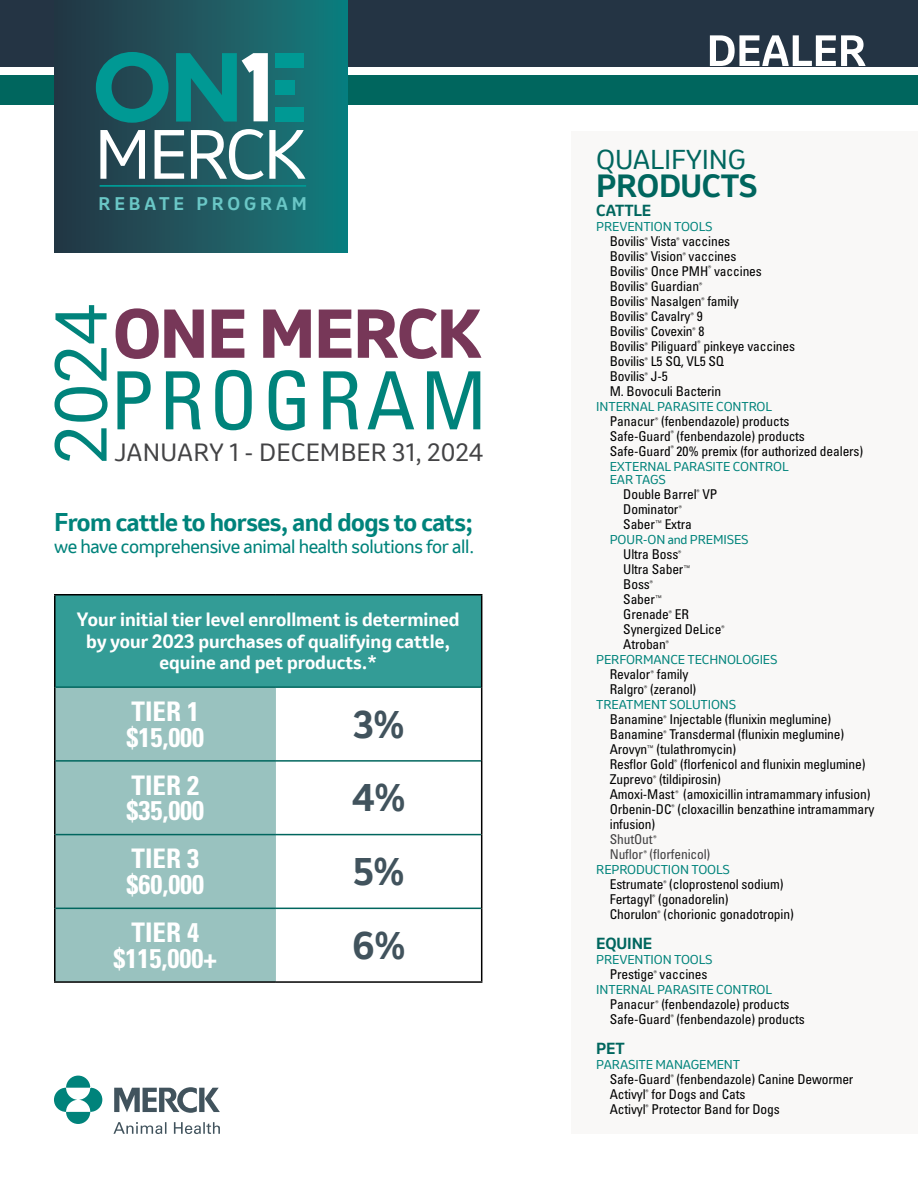
<style>
.page{position:relative;width:918px;height:1188px;background:#fff}
.page>*{position:absolute;margin:0;border:0;box-sizing:border-box;transform-origin:0 0}
.t1{font:condensed 80.4px "Univers LT Pro";letter-spacing:.06em;color:#00837b}
.t2{font:67.5px "Invention";color:#00837b}
.t3{font:64.5px "Invention";letter-spacing:-.04em;color:#fff}
.t4{font:700 36px "Invention";color:#41535d}
.t5{font:700 30px "Invention";letter-spacing:-.01em;color:#00665e}
.t6{font:700 condensed 27px/25.5px "Univers LT Std";color:#fff}
.t7{font:25.5px "Invention";letter-spacing:-.01em;color:#00665e}
.t8{font:700 24px "Invention";letter-spacing:-.02em;color:#00837b}
.t9{font:23.25px "Invention";letter-spacing:.01em;color:#434345}
.t10{font:700 18px/21.6px "Invention";color:#fff;text-align:center}
.t11{font:18px "Invention";letter-spacing:-.02em;color:#00837b}
.t12{font:700 16.95px "Invention";letter-spacing:.23em;color:#6ac7c6}
.t13{font:700 15px "Invention";letter-spacing:-.01em;color:#00665e}
.t14{font:condensed 13.5px/15px "Univers LT Pro";letter-spacing:-.01em;color:#000}
.t15{font:12px/13.5px "Invention";letter-spacing:-.01em;color:#00837b}
.s1{color:#414042}
</style>
<div class="page">
<div style="left:0;top:76px;width:918px;height:29px;background:#00665e"></div>
<div style="left:0;top:0;width:918px;height:66px;background:#243444"></div>
<div style="left:571px;top:132px;width:347px;height:1002px;background:#f9f8f7"></div>
<svg style="left:710px;top:35px;width:156px;height:31px"></svg>
<svg style="left:54px;top:1076px;width:48px;height:48px"></svg>
<svg style="left:113px;top:1087px;width:107px;height:47px"></svg>
<div style="left:55px;top:595px;width:427px;height:92px;background:#339c96"></div>
<div style="left:56px;top:688px;width:220px;height:293px;background:#99c2bf"></div>
<hr style="left:54px;top:594px;width:222px;height:2px;background:#000">
<hr style="left:54px;top:596px;width:2px;height:91px;background:#000">
<hr style="left:276px;top:594px;width:206px;height:2px;background:#000">
<hr style="left:481px;top:596px;width:1px;height:91px;background:#000">
<hr style="left:54px;top:687px;width:2px;height:74px;background:#000">
<hr style="left:481px;top:687px;width:1px;height:74px;background:#000">
<hr style="left:54px;top:761px;width:2px;height:74px;background:#000">
<hr style="left:481px;top:761px;width:1px;height:74px;background:#000">
<hr style="left:54px;top:835px;width:2px;height:73px;background:#000">
<hr style="left:481px;top:835px;width:1px;height:73px;background:#000">
<hr style="left:54px;top:908px;width:2px;height:73px;background:#000">
<hr style="left:481px;top:908px;width:1px;height:73px;background:#000">
<hr style="left:54px;top:981px;width:222px;height:2px;background:#000">
<hr style="left:276px;top:981px;width:206px;height:2px;background:#000">
<hr style="left:56px;top:686px;width:220px;height:2px;background:#00665e">
<hr style="left:56px;top:760px;width:220px;height:2px;background:#00665e">
<hr style="left:276px;top:686px;width:205px;height:2px;background:#00665e">
<hr style="left:276px;top:760px;width:205px;height:2px;background:#00665e">
<hr style="left:56px;top:834px;width:220px;height:1px;background:#00665e">
<hr style="left:276px;top:834px;width:205px;height:1px;background:#00665e">
<hr style="left:56px;top:908px;width:220px;height:1px;background:#00665e">
<hr style="left:276px;top:908px;width:205px;height:1px;background:#00665e">
<div style="left:54px;top:0;width:293px;height:252px;background:linear-gradient(to right,#273442,#147c7e)"></div>
<div style="left:276px;top:53px;width:28px;height:14px;background:#009994"></div>
<div style="left:276px;top:107px;width:28px;height:14px;background:#009994"></div>
<div style="left:276px;top:80px;width:19px;height:15px;background:#009994"></div>
<svg style="left:96px;top:52px;width:73px;height:71px;background:#107173"></svg>
<svg style="left:176px;top:53px;width:92px;height:69px;background:#399394"></svg>
<hr style="left:100px;top:185px;width:206px;height:2px;background:#009994">
<svg style="left:116px;top:308px;width:365px;height:51px"></svg>
<h3 class="t3" style="left:94px;top:109px;width:214px">MERCK</h3>
<p class="t12" style="left:99px;top:192px;width:210px">REBATE PROGRAM</p>
<h2 class="t2" style="left:34px;top:463px;width:162px;rotate:-90deg">2024</h2>
<h1 class="t1" style="left:110px;top:350px;width:379px">PROGRAM</h1>
<h3 class="t9" style="left:114px;top:436px;width:371px">JANUARY 1 - DECEMBER 31, 2024</h3>
<h3 class="t8" style="left:54px;top:505px;width:421px">From cattle to horses, and dogs to cats;</h3>
<h3 class="t11" style="left:54px;top:534px;width:422px">we have comprehensive animal health solutions for all.</h3>
<h3 class="t10" style="left:77px;top:609px;width:385px">Your initial tier level enrollment is determined by your 2023 purchases of qualifying cattle, equine and pet products.*</h3>
<h3 class="t6" style="left:126px;top:699px;width:79px">TIER 1 $15,000</h3>
<h3 class="t4" style="left:353px;top:698px;width:53px">3%</h3>
<h3 class="t6" style="left:126px;top:772px;width:79px">TIER 2 $35,000</h3>
<h3 class="t4" style="left:352px;top:772px;width:55px">4%</h3>
<h3 class="t6" style="left:126px;top:846px;width:79px">TIER 3 $60,000</h3>
<h3 class="t4" style="left:353px;top:846px;width:53px">5%</h3>
<h3 class="t6" style="left:114px;top:920px;width:105px;text-align:center">TIER 4 $115,000+</h3>
<h3 class="t4" style="left:352px;top:919px;width:54px">6%</h3>
<h3 class="t7" style="left:596px;top:141px;width:151px">QUALIFYING</h3>
<h3 class="t5" style="left:596px;top:164px;width:163px">PRODUCTS</h3>
<p class="t13" style="left:596px;top:200px;width:56px">CATTLE</p>
<p class="t15" style="left:596px;top:220px;width:118px">PREVENTION TOOLS</p>
<p class="t14" style="left:610px;top:233px;width:187px">Bovilis<sup>®</sup> Vista<sup>®</sup> vaccines<br>Bovilis<sup>®</sup> Vision<sup>®</sup> vaccines<br>Bovilis<sup>®</sup> Once PMH<sup>®</sup> vaccines<br>Bovilis<sup>®</sup> Guardian<sup>®<br></sup>Bovilis<sup>®</sup> Nasalgen<sup>®</sup> family<br>Bovilis<sup>®</sup> Cavalry<sup>®</sup> 9<br>Bovilis<sup>®</sup> Covexin<sup>®</sup> 8<br>Bovilis<sup>®</sup> Piliguard<sup>®</sup> pinkeye vaccines<br>Bovilis<sup>®</sup> L5 SQ, VL5 SQ<br>Bovilis<sup>®</sup> J-5<br>M. Bovoculi Bacterin</p>
<p class="t15" style="left:596px;top:400px;width:177px">INTERNAL PARASITE CONTROL</p>
<p class="t14" style="left:610px;top:413px;width:255px">Panacur<sup>®</sup> (fenbendazole) products<br>Safe-Guard<sup>®</sup> (fenbendazole) products<br>Safe-Guard<sup>®</sup> 20% premix (for authorized dealers)</p>
<p class="t15" style="left:610px;top:460px;width:180px">EXTERNAL PARASITE CONTROL<br>EAR TAGS</p>
<p class="t14" style="left:623px;top:487px;width:96px">Double Barrel<sup>®</sup> VP<br>Dominator<sup>®<br></sup>Saber<sup>™</sup> Extra</p>
<p class="t15" style="left:610px;top:533px;width:140px">POUR-ON and PREMISES</p>
<p class="t14" style="left:623px;top:547px;width:103px">Ultra Boss<sup>®<br></sup>Ultra Saber<sup>™<br></sup>Boss<sup>®<br></sup>Saber<sup>™<br></sup>Grenade<sup>®</sup> ER<br>Synergized DeLice<sup>®<br></sup>Atroban<sup>®</sup></p>
<p class="t15" style="left:596px;top:653px;width:183px">PERFORMANCE TECHNOLOGIES</p>
<p class="t14" style="left:610px;top:667px;width:88px">Revalor<sup>®</sup> family<br>Ralgro<sup>®</sup> (zeranol)</p>
<p class="t15" style="left:596px;top:698px;width:141px">TREATMENT SOLUTIONS</p>
<p class="t14" style="left:610px;top:712px;width:266px">Banamine<sup>®</sup> Injectable (flunixin meglumine)<br>Banamine<sup>®</sup> Transdermal (flunixin meglumine)<br>Arovyn<sup>™</sup> (tulathromycin)<br>Resflor Gold<sup>®</sup> (florfenicol and flunixin meglumine)<br>Zuprevo<sup>®</sup> (tildipirosin)<br>Amoxi-Mast <sup>®</sup> (amoxicillin intramammary infusion)<br>Orbenin-DC<sup>®</sup> (cloxacillin benzathine intramammary infusion)<br><span class="s1">ShutOut</span> <sup>®<br></sup><span class="s1">Nuflor</span><sup>®</sup> <span class="s1">(florfenicol)</span></p>
<p class="t15" style="left:596px;top:863px;width:135px">REPRODUCTION TOOLS</p>
<p class="t14" style="left:610px;top:877px;width:185px">Estrumate<sup>®</sup> (cloprostenol sodium)<br>Fertagyl<sup>®</sup> (gonadorelin)<br>Chorulon<sup>®</sup> (chorionic gonadotropin)</p>
<p class="t13" style="left:596px;top:933px;width:57px">EQUINE</p>
<p class="t15" style="left:596px;top:953px;width:118px">PREVENTION TOOLS</p>
<p class="t14" style="left:610px;top:967px;width:99px">Prestige<sup>®</sup> vaccines</p>
<p class="t15" style="left:596px;top:983px;width:177px">INTERNAL PARASITE CONTROL</p>
<p class="t14" style="left:610px;top:997px;width:197px">Panacur<sup>®</sup> (fenbendazole) products<br>Safe-Guard<sup>®</sup> (fenbendazole) products</p>
<p class="t13" style="left:596px;top:1038px;width:30px">PET</p>
<p class="t15" style="left:596px;top:1058px;width:145px">PARASITE MANAGEMENT</p>
<p class="t14" style="left:610px;top:1072px;width:245px">Safe-Guard<sup>®</sup> (fenbendazole) Canine Dewormer<br>Activyl<sup>®</sup> for Dogs and Cats<br>Activyl<sup>®</sup> Protector Band for Dogs</p>
</div>
